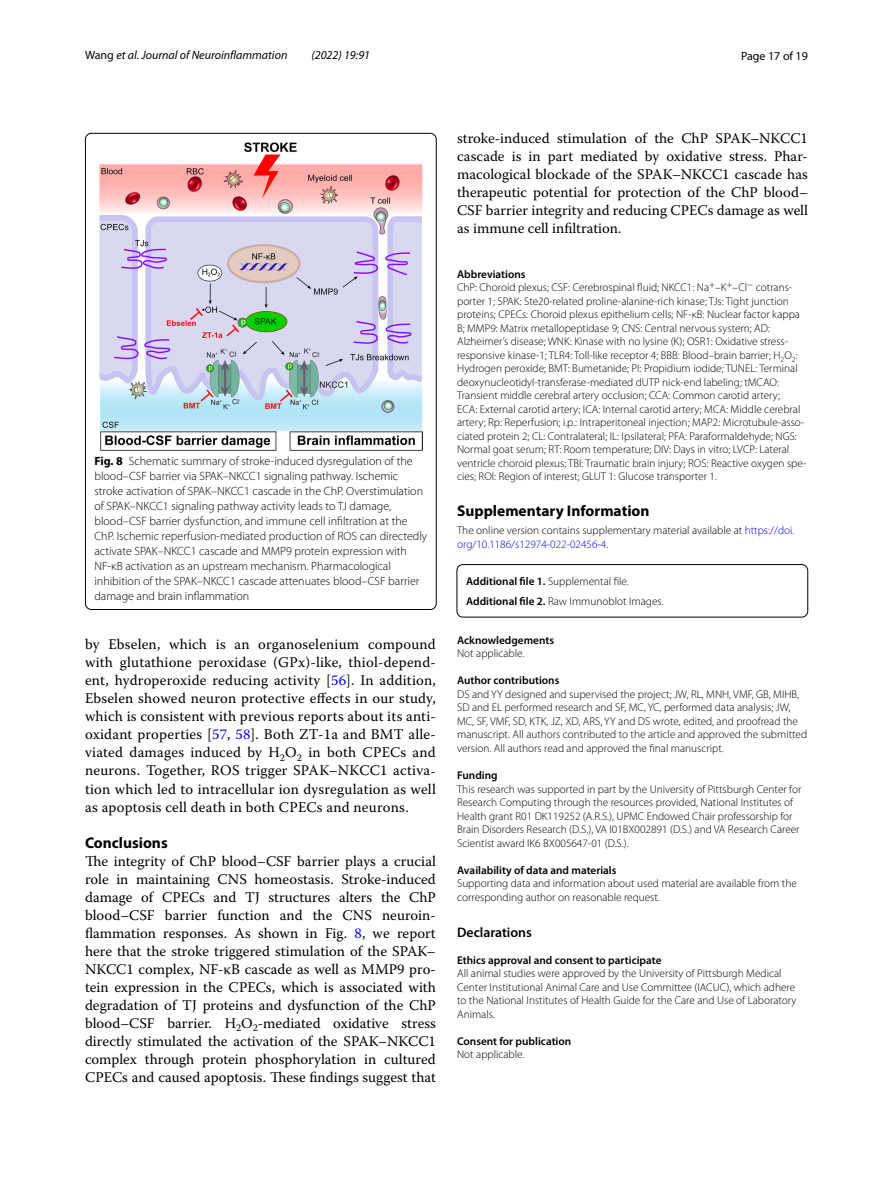
<style>
.page{position:relative;width:893px;height:1187px;background:#fff}
.page>*{position:absolute;margin:0;border:0;box-sizing:border-box;transform-origin:0 0}
.t1{font:700 15.45px "Myriad Pro";color:#000}
.t2{font:14.7px/18px "Warnock Pro";letter-spacing:.005em;color:#000;text-align:justify}
.t3{font:600 13.8px "Myriad Pro";color:#000}
.t4{font:300 12px/15px "Myriad Pro";color:#000}
.t5{font:italic 12px "Myriad Pro";color:#000}
.t6{font:12px "Myriad Pro";color:#000}
.t7{font:300 11.25px/13.5px "Myriad Pro";color:#000}
.t8{font:600 11.25px "Myriad Pro";color:#000}
.s1{font-style:normal}
.s2{font-weight:700}
.s3{color:#00f}
.s4{font-weight:600}
</style>
<div class="page">
<div style="left:457px;top:564px;width:351px;height:53px;border:1px solid #000;border-radius:6px"></div>
<img style="left:99px;top:142px;width:323px;height:308px">
<p class="t5" style="left:85px;top:48px;width:204px"><span class="s1">Wang</span> et al. Journal of Neuroinflammation</p>
<p class="t5" style="left:311px;top:48px;width:60px">(2022) 19:91</p>
<p class="t6" style="left:741px;top:48px;width:68px">Page 17 of 19</p>
<p class="t4" style="left:94px;top:454px;width:334px"><span class="s2">Fig. 8</span> Schematic summary of stroke-induced dysregulation of the blood–CSF barrier via SPAK–NKCC1 signaling pathway. Ischemic stroke activation of SPAK–NKCC1 cascade in the ChP. Overstimulation of SPAK–NKCC1 signaling pathway activity leads to TJ damage, blood–CSF barrier dysfunction, and immune cell infiltration at the ChP. Ischemic reperfusion-mediated production of ROS can directedly activate SPAK–NKCC1 cascade and MMP9 protein expression with NF-κB activation as an upstream mechanism. Pharmacological inhibition of the SPAK–NKCC1 cascade attenuates blood–CSF barrier damage and brain inflammation</p>
<p class="t2" style="left:85px;top:635px;width:352px">by Ebselen, which is an organoselenium compound with glutathione peroxidase (GPx)-like, thiol-depend&shy;ent, hydroperoxide reducing activity [<span class="s3">56</span>]. In addition, Ebselen showed neuron protective effects in our study, which is consistent with previous reports about its anti&shy;oxidant properties [<span class="s3">57</span>, <span class="s3">58</span>]. Both ZT-1a and BMT alle&shy;viated damages induced by H<sub>2</sub>O<sub>2</sub> in both CPECs and neurons. Together, ROS trigger SPAK–NKCC1 activa&shy;tion which led to intracellular ion dysregulation as well as apoptosis cell death in both CPECs and neurons.</p>
<h1 class="t1" style="left:85px;top:832px;width:84px">Conclusions</h1>
<p class="t2" style="left:85px;top:851px;width:352px">The integrity of ChP blood–CSF barrier plays a crucial role in maintaining CNS homeostasis. Stroke-induced damage of CPECs and TJ structures alters the ChP blood–CSF barrier function and the CNS neuroin&shy;flammation responses. As shown in Fig. <span class="s3">8</span>, we report here that the stroke triggered stimulation of the SPAK– NKCC1 complex, NF-κB cascade as well as MMP9 pro&shy;tein expression in the CPECs, which is associated with degradation of TJ proteins and dysfunction of the ChP blood–CSF barrier. H<sub>2</sub>O<sub>2</sub>-mediated oxidative stress directly stimulated the activation of the SPAK–NKCC1 complex through protein phosphorylation in cultured CPECs and caused apoptosis. These findings suggest that</p>
<p class="t2" style="left:457px;top:128px;width:352px">stroke-induced stimulation of the ChP SPAK–NKCC1 cascade is in part mediated by oxidative stress. Phar&shy;macological blockade of the SPAK–NKCC1 cascade has therapeutic potential for protection of the ChP blood– CSF barrier integrity and reducing CPECs damage as well as immune cell infiltration.</p>
<p class="t7" style="left:457px;top:267px;width:351px"><span class="s4">Abbreviations<br></span>ChP: Choroid plexus; CSF: Cerebrospinal fluid; NKCC1: Na<sup>+</sup>–K<sup>+</sup>–Cl<sup>−</sup> cotrans&shy;porter 1; SPAK: Ste20-related proline-alanine-rich kinase; TJs: Tight junction proteins; CPECs: Choroid plexus epithelium cells; NF-κB: Nuclear factor kappa B; MMP9: Matrix metallopeptidase 9; CNS: Central nervous system; AD:<br>Alzheimer’s disease; WNK: Kinase with no lysine (K); OSR1: Oxidative stress&shy;responsive kinase-1; TLR4: Toll-like receptor 4; BBB: Blood–brain barrier; H<sub>2</sub>O<sub>2</sub>:<br>Hydrogen peroxide; BMT: Bumetanide; PI: Propidium iodide; TUNEL: Terminal deoxynucleotidyl-transferase-mediated dUTP nick-end labeling; tMCAO:<br>Transient middle cerebral artery occlusion; CCA: Common carotid artery;<br>ECA: External carotid artery; ICA: Internal carotid artery; MCA: Middle cerebral artery; Rp: Reperfusion; i.p.: Intraperitoneal injection; MAP2: Microtubule-asso&shy;ciated protein 2; CL: Contralateral; IL: Ipsilateral; PFA: Paraformaldehyde; NGS:<br>Normal goat serum; RT: Room temperature; DIV: Days in vitro; LVCP: Lateral ventricle choroid plexus; TBI: Traumatic brain injury; ROS: Reactive oxygen spe&shy;cies; ROI: Region of interest; GLUT 1: Glucose transporter 1.</p>
<h1 class="t1" style="left:457px;top:501px;width:194px">Supplementary Information</h1>
<p class="t7" style="left:457px;top:524px;width:339px">The online version contains supplementary material available at <span class="s3">https://doi. org/10.1186/s12974-022-02456-4</span>.</p>
<p class="t7" style="left:466px;top:572px;width:199px;line-height:19.5px"><span class="s4">Additional file 1.</span> Supplemental file.<br><span class="s4">Additional file 2.</span> Raw Immunoblot Images.</p>
<p class="t8" style="left:457px;top:633px;width:98px">Acknowledgements</p>
<p class="t7" style="left:457px;top:647px;width:69px">Not applicable.</p>
<p class="t8" style="left:457px;top:673px;width:104px">Author contributions</p>
<p class="t7" style="left:457px;top:687px;width:352px">DS and YY designed and supervised the project; JW, RL, MNH, VMF, GB, MIHB, SD and EL performed research and SF, MC, YC, performed data analysis; JW, MC, SF, VMF, SD, KTK, JZ, XD, ARS, YY and DS wrote, edited, and proofread the manuscript. All authors contributed to the article and approved the submitted version. All authors read and approved the final manuscript.</p>
<p class="t8" style="left:457px;top:768px;width:42px">Funding</p>
<p class="t7" style="left:457px;top:782px;width:346px">This research was supported in part by the University of Pittsburgh Center for Research Computing through the resources provided, National Institutes of Health grant R01 DK119252 (A.R.S.), UPMC Endowed Chair professorship for Brain Disorders Research (D.S.), VA I01BX002891 (D.S.) and VA Research Career Scientist award IK6 BX005647-01 (D.S.).</p>
<p class="t8" style="left:457px;top:862px;width:161px">Availability of data and materials</p>
<p class="t7" style="left:457px;top:876px;width:341px">Supporting data and information about used material are available from the corresponding author on reasonable request.</p>
<p class="t3" style="left:457px;top:923px;width:76px">Declarations</p>
<p class="t8" style="left:457px;top:952px;width:206px">Ethics approval and consent to participate</p>
<p class="t7" style="left:457px;top:966px;width:341px">All animal studies were approved by the University of Pittsburgh Medical Center Institutional Animal Care and Use Committee (IACUC), which adhere to the National Institutes of Health Guide for the Care and Use of Laboratory Animals.</p>
<p class="t8" style="left:457px;top:1033px;width:116px">Consent for publication</p>
<p class="t7" style="left:457px;top:1047px;width:69px">Not applicable.</p>
</div>
